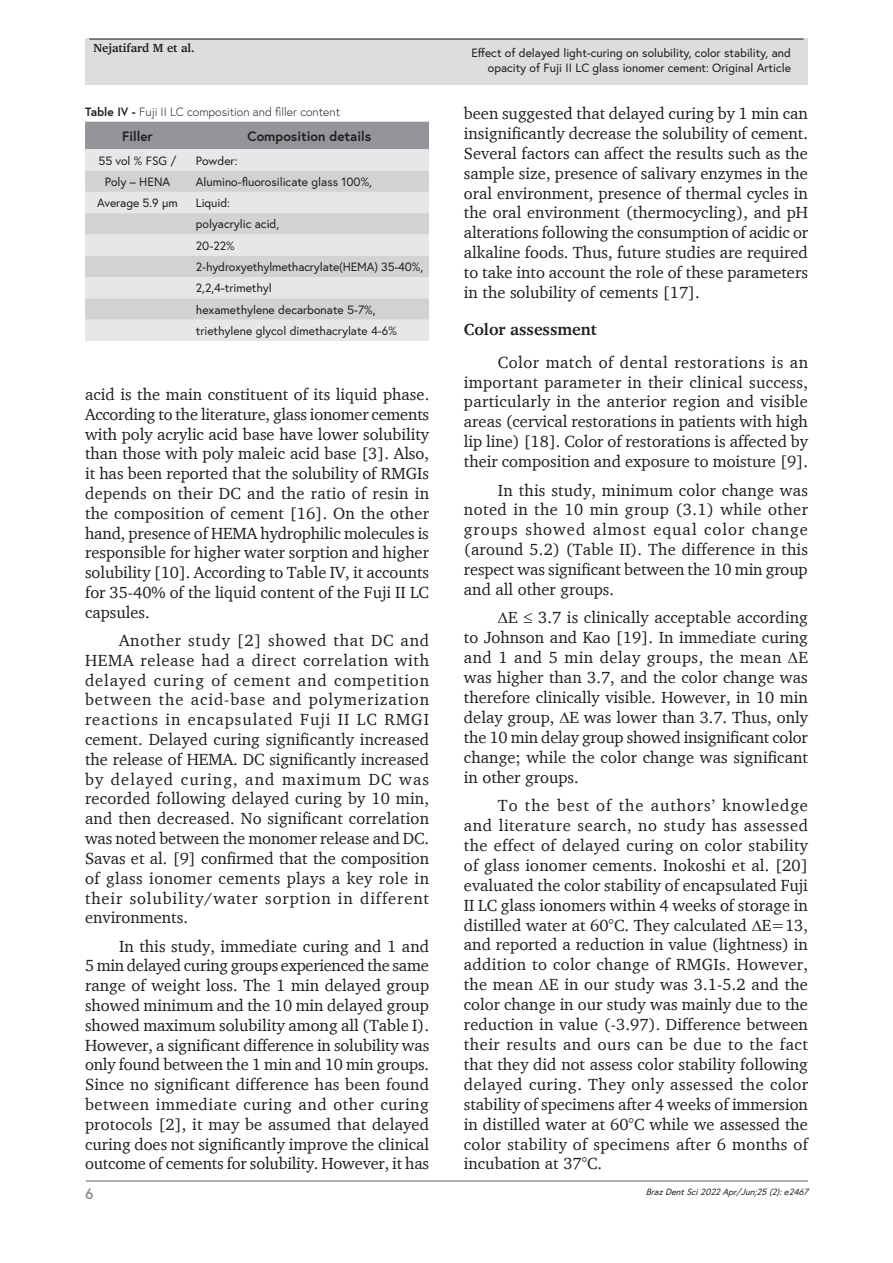
<style>
.page{position:relative;width:893px;height:1263px;background:#fff}
.page>*{position:absolute;margin:0;border:0;box-sizing:border-box;transform-origin:0 0}
.Paragraph{font:16.5px/20px "Charter";color:#231f20;text-align:justify}
.Heading2{font:700 16.5px "Charter";color:#231f20}
.t1{font:700 15px "Europa";color:#939598}
.TableHead{font:700 13.5px "Europa";color:#231f20}
.TableBody{font:12px/14.4px "Europa";color:#231f20;text-align:right}
.TableBody-2{font:12px "Europa";letter-spacing:-.165em;color:#231f20}
.TableTitle{font:300 12px "Europa";color:#231f20}
.t2{font:700 12px "Charter";color:#231f20}
.t3{font:italic 9px "Europa";color:#231f20}
.s1{font-weight:700}
</style>
<div class="page">
<hr style="left:86px;top:1180px;width:722px;height:2px;background:#939598">
<div style="left:85px;top:39px;width:723px;height:46px;background:#dcdddf"></div>
<hr style="left:89px;top:39px;width:715px;height:1px;background:#231f20">
<div style="left:85px;top:122px;width:344px;height:27px;background:#939598"></div>
<div style="left:85px;top:149px;width:344px;height:192px;background:#e6e7e9"></div>
<svg style="left:85px;top:171px;width:344px;height:149px;background:#dadbdd"></svg>
<p class="t2" style="left:94px;top:41px;width:103px">Nejatifard M et al.</p>
<p class="TableBody" style="left:471px;top:46px;width:321px">Effect of delayed light-curing on solubility, color stability, and opacity of Fuji II LC glass ionomer cement: Original Article</p>
<p class="TableBody-2" style="left:463px;top:53px;width:329px">Effectofdelayed light-curing on solubility,colorstability,and opacity ofFujiIILC glassionomercement:OriginalArticle</p>
<p class="TableTitle" style="left:85px;top:104px;width:257px"><span class="s1">Table IV -</span> Fuji II LC composition and filler content</p>
<p class="TableHead" style="left:122px;top:127px;width:32px">Filler</p>
<p class="TableHead" style="left:248px;top:127px;width:125px">Composition details</p>
<p class="TableBody" style="left:98px;top:153px;width:80px">55 vol % FSG /</p>
<p class="TableBody" style="left:196px;top:153px;width:43px">Powder:</p>
<p class="TableBody" style="left:105px;top:174px;width:67px">Poly – HENA</p>
<p class="TableBody" style="left:196px;top:174px;width:178px">Alumino-fluorosilicate glass 100%,</p>
<p class="TableBody" style="left:97px;top:196px;width:82px">Average 5.9 μm</p>
<p class="TableBody" style="left:196px;top:196px;width:36px">Liquid:</p>
<p class="TableBody" style="left:196px;top:217px;width:85px">polyacrylic acid,</p>
<p class="TableBody" style="left:196px;top:238px;width:40px">20-22%</p>
<p class="TableBody" style="left:196px;top:259px;width:229px">2-hydroxyethylmethacrylate(HEMA) 35-40%,</p>
<p class="TableBody" style="left:196px;top:281px;width:78px">2,2,4-trimethyl</p>
<p class="TableBody" style="left:196px;top:302px;width:181px">hexamethylene decarbonate 5-7%,</p>
<p class="TableBody" style="left:196px;top:323px;width:203px">triethylene glycol dimethacrylate 4-6%</p>
<p class="Paragraph" style="left:85px;top:384px;width:346px">acid is the main constituent of its liquid phase.<br>According to the literature, glass ionomer cements with poly acrylic acid base have lower solubility than those with poly maleic acid base [3]. Also, it has been reported that the solubility of RMGIs depends on their DC and the ratio of resin in the composition of cement [16]. On the other hand, presence of HEMA hydrophilic molecules is responsible for higher water sorption and higher solubility [10]. According to Table IV, it accounts for 35-40% of the liquid content of the Fuji II LC capsules.</p>
<p class="Paragraph" style="left:85px;top:630px;width:346px;text-indent:34px">Another study [2] showed that DC and HEMA release had a direct correlation with delayed curing of cement and competition between the acid-base and polymerization reactions in encapsulated Fuji II LC RMGI cement. Delayed curing significantly increased the release of HEMA. DC significantly increased by delayed curing, and maximum DC was recorded following delayed curing by 10 min, and then decreased. No significant correlation was noted between the monomer release and DC.<br>Savas et al. [9] confirmed that the composition of glass ionomer cements plays a key role in their solubility/water sorption in different environments.</p>
<p class="Paragraph" style="left:85px;top:936px;width:346px;text-indent:34px">In this study, immediate curing and 1 and 5 min delayed curing groups experienced the same range of weight loss. The 1 min delayed group showed minimum and the 10 min delayed group showed maximum solubility among all (Table I).<br>However, a significant difference in solubility was only found between the 1 min and 10 min groups.<br>Since no significant difference has been found between immediate curing and other curing protocols [2], it may be assumed that delayed curing does not significantly improve the clinical outcome of cements for solubility. However, it has</p>
<p class="Paragraph" style="left:464px;top:103px;width:346px">been suggested that delayed curing by 1 min can insignificantly decrease the solubility of cement.<br>Several factors can affect the results such as the sample size, presence of salivary enzymes in the oral environment, presence of thermal cycles in the oral environment (thermocycling), and pH alterations following the consumption of acidic or alkaline foods. Thus, future studies are required to take into account the role of these parameters in the solubility of cements [17].</p>
<p class="Heading2" style="left:464px;top:319px;width:134px">Color assessment</p>
<p class="Paragraph" style="left:464px;top:352px;width:346px;text-indent:34px">Color match of dental restorations is an important parameter in their clinical success, particularly in the anterior region and visible areas (cervical restorations in patients with high lip line) [18]. Color of restorations is affected by their composition and exposure to moisture [9].</p>
<p class="Paragraph" style="left:464px;top:480px;width:346px;text-indent:34px">In this study, minimum color change was noted in the 10 min group (3.1) while other groups showed almost equal color change (around 5.2) (Table II). The difference in this respect was significant between the 10 min group and all other groups.</p>
<p class="Paragraph" style="left:464px;top:607px;width:346px;text-indent:34px">∆E ≤ 3.7 is clinically acceptable according to Johnson and Kao [19]. In immediate curing and 1 and 5 min delay groups, the mean ∆E was higher than 3.7, and the color change was therefore clinically visible. However, in 10 min delay group, ∆E was lower than 3.7. Thus, only the 10 min delay group showed insignificant color change; while the color change was significant in other groups.</p>
<p class="Paragraph" style="left:464px;top:795px;width:346px;text-indent:34px">To the best of the authors’ knowledge and literature search, no study has assessed the effect of delayed curing on color stability of glass ionomer cements. Inokoshi et al. [20] evaluated the color stability of encapsulated Fuji II LC glass ionomers within 4 weeks of storage in distilled water at 60°C. They calculated ∆E=13, and reported a reduction in value (lightness) in addition to color change of RMGIs. However, the mean ∆E in our study was 3.1-5.2 and the color change in our study was mainly due to the reduction in value (-3.97). Difference between their results and ours can be due to the fact that they did not assess color stability following delayed curing. They only assessed the color stability of specimens after 4 weeks of immersion in distilled water at 60°C while we assessed the color stability of specimens after 6 months of incubation at 37°C.</p>
<p class="t1" style="left:85px;top:1184px;width:10px">6</p>
<p class="t3" style="left:646px;top:1185px;width:167px">BrazDentSci2022Apr/Jun;25(2):e2467</p>
</div>
